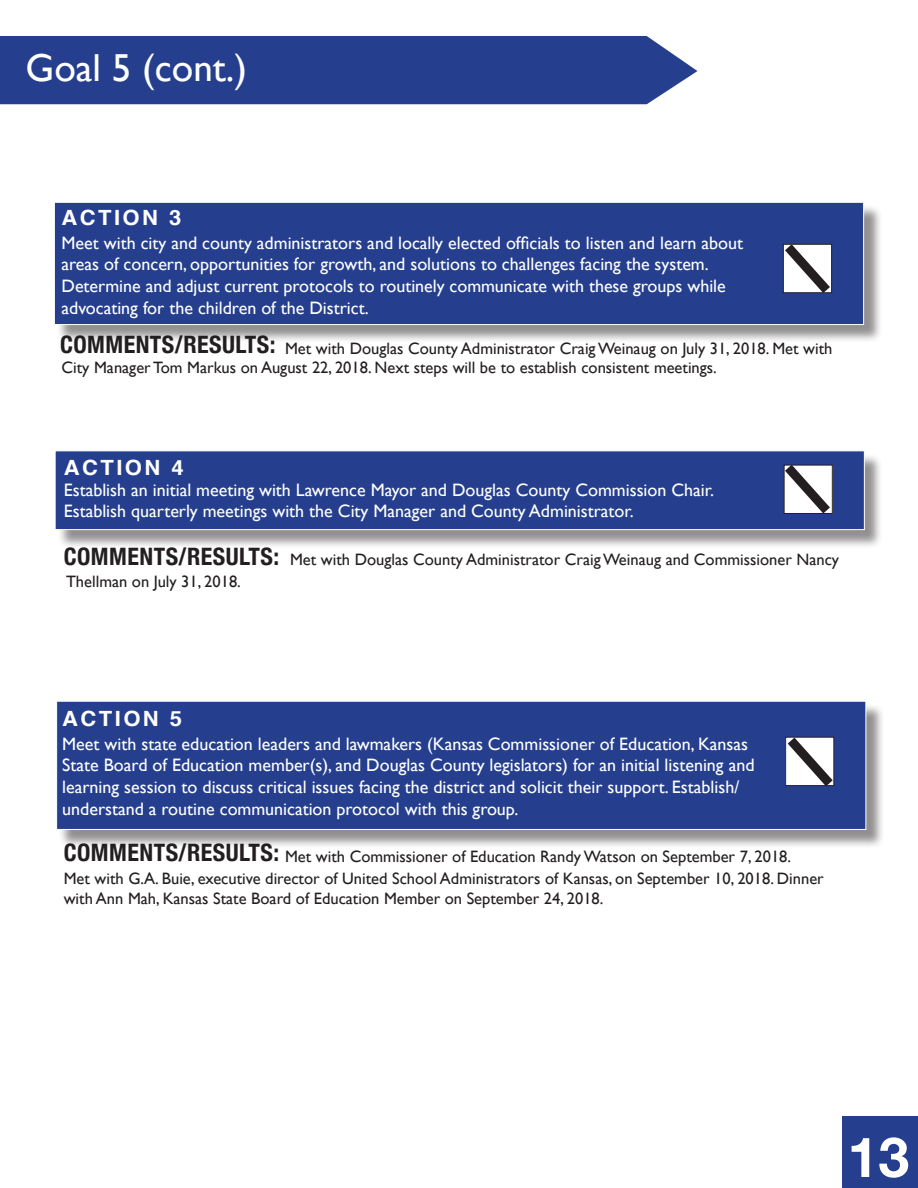
<style>
.page{position:relative;width:918px;height:1188px;background:#fff}
.page>*{position:absolute;margin:0;border:0;box-sizing:border-box;transform-origin:0 0}
.t1{font:700 55.5px "Helvetica Neue";color:#fff}
.t2{font:39px "Gill Sans";color:#fff}
.t3{font:700 condensed 24px "Helvetica Neue";letter-spacing:.02em;color:#231f20}
.t4{font:700 21px "Helvetica";letter-spacing:.11em;color:#fff;scale:1.05 1}
.t5{font:18px/21.6px "Gill Sans";color:#fff}
.t6{font:16.5px/19.8px "Gill Sans";color:#231f20}
</style>
<div class="page">
<div style="left:56px;top:204px;width:826px;height:140px;background:#231f20;opacity:.5"></div>
<div style="left:54px;top:202px;width:810px;height:123px;background:#253f8e;border:1px solid #fff"></div>
<div style="left:57px;top:453px;width:826px;height:96px;background:#231f20;opacity:.5"></div>
<div style="left:55px;top:450px;width:810px;height:80px;background:#253f8e;border:1px solid #fff"></div>
<div style="left:58px;top:703px;width:827px;height:145px;background:#231f20;opacity:.5"></div>
<div style="left:56px;top:701px;width:810px;height:129px;background:#253f8e;border:1px solid #fff"></div>
<div style="left:0;top:36px;width:698px;height:68px;background:#253f8e"></div>
<div style="left:842px;top:1116px;width:76px;height:72px;background:#253f8e"></div>
<svg style="left:783px;top:464px;width:50px;height:50px"></svg>
<svg style="left:782px;top:243px;width:50px;height:51px"></svg>
<svg style="left:785px;top:736px;width:50px;height:51px"></svg>
<p class="t2" style="left:26px;top:45px;width:223px">Goal 5 (cont.)</p>
<p class="t4" style="left:62px;top:201px;width:116px">ACTION 3</p>
<p class="t5" style="left:62px;top:232px;width:683px">Meet with city and county administrators and locally elected officials to listen and learn about areas of concern, opportunities for growth, and solutions to challenges facing the system.<br>Determine and adjust current protocols to routinely communicate with these groups while advocating for the children of the District.</p>
<p class="t3" style="left:60px;top:325px;width:217px">COMMENTS/RESULTS:</p>
<p class="t6" style="left:285px;top:338px;width:549px">Met with Douglas County Administrator Craig Weinaug on July 31, 2018. Met with</p>
<p class="t6" style="left:62px;top:358px;width:657px">City Manager Tom Markus on August 22, 2018. Next steps will be to establish consistent meetings.</p>
<p class="t4" style="left:64px;top:451px;width:116px">ACTION 4</p>
<p class="t5" style="left:64px;top:479px;width:652px">Establish an initial meeting with Lawrence Mayor and Douglas County Commission Chair.</p>
<p class="t5" style="left:64px;top:500px;width:572px">Establish quarterly meetings with the City Manager and County Administrator.</p>
<p class="t3" style="left:64px;top:537px;width:217px">COMMENTS/RESULTS:</p>
<p class="t6" style="left:66px;top:571px;width:176px">Thellman on July 31, 2018.</p>
<p class="t6" style="left:290px;top:549px;width:551px">Met with Douglas County Administrator Craig Weinaug and Commissioner Nancy</p>
<p class="t4" style="left:62px;top:702px;width:116px">ACTION 5</p>
<p class="t5" style="left:62px;top:733px;width:694px">Meet with state education leaders and lawmakers (Kansas Commissioner of Education, Kansas State Board of Education member(s), and Douglas County legislators) for an initial listening and learning session to discuss critical issues facing the district and solicit their support. Establish/ understand a routine communication protocol with this group.</p>
<p class="t3" style="left:64px;top:833px;width:217px">COMMENTS/RESULTS:</p>
<p class="t6" style="left:285px;top:846px;width:508px">Met with Commissioner of Education Randy Watson on September 7, 2018.</p>
<p class="t6" style="left:64px;top:868px;width:762px">Met with G.A. Buie, executive director of United School Administrators of Kansas, on September 10, 2018. Dinner with Ann Mah, Kansas State Board of Education Member on September 24, 2018.</p>
<p class="t1" style="left:848px;top:1114px;width:63px">13</p>
</div>
